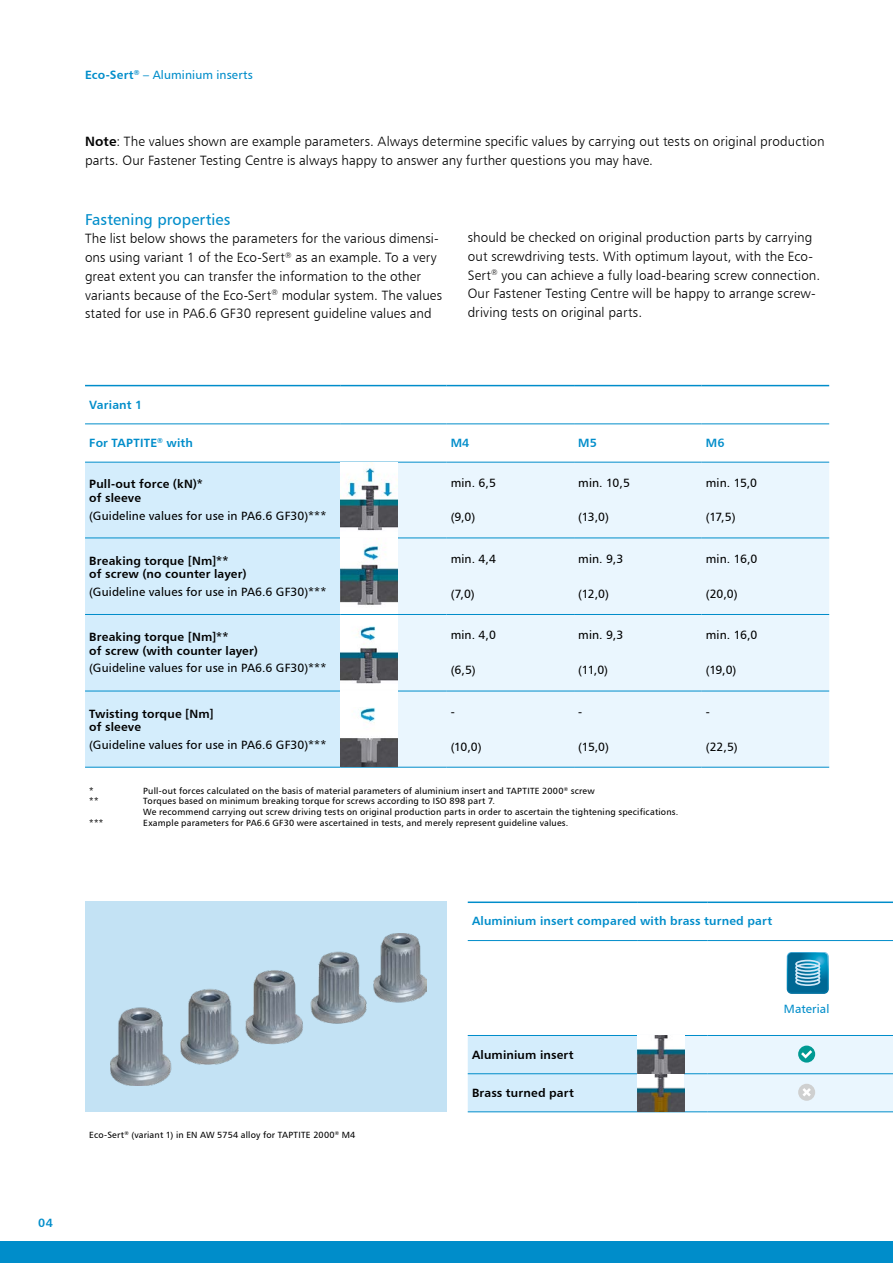
<style>
.page{position:relative;width:893px;height:1263px;background:#fff}
.page>*{position:absolute;margin:0;border:0;box-sizing:border-box;transform-origin:0 0}
.t1{font:15.75px "Humanist 777 BT Roman B";color:#008dca}
.t2{font:13.5px/18.8px "Humanist 777 BT Light B";letter-spacing:.005em;color:#000}
.t3{font:12px "Humanist 777 BT Roman B";letter-spacing:.01em;color:#000}
.t4{font:12px/13.5px "Humanist 777 BT Bold B";letter-spacing:.015em;color:#000}
.t5{font:12px "Humanist 777 BT Bold B";letter-spacing:.015em;color:#008dca}
.t6{font:12px "Humanist 777 BT Roman B";letter-spacing:.01em;color:#008dca}
.t7{font:9px/10.8px "Humanist 777 BT Roman B";letter-spacing:.02em;color:#000}
.s1{font-family:"Humanist 777 BT Bold B"}
</style>
<div class="page">
<div style="left:0;top:1242px;width:893px;height:21px;background:#008dca"></div>
<div style="left:85px;top:901px;width:361px;height:211px;background:#c3e2f4"></div>
<img style="left:111px;top:933px;width:315px;height:152px">
<div style="left:85px;top:463px;width:255px;height:304px;background:#d4edfc"></div>
<div style="left:397px;top:463px;width:432px;height:304px;background:#eaf6fe"></div>
<hr style="left:85px;top:423px;width:255px;height:1px;background:#008dca">
<hr style="left:340px;top:423px;width:106px;height:1px;background:#008dca">
<hr style="left:446px;top:423px;width:128px;height:1px;background:#008dca">
<hr style="left:574px;top:423px;width:128px;height:1px;background:#008dca">
<hr style="left:702px;top:423px;width:127px;height:1px;background:#008dca">
<hr style="left:85px;top:385px;width:255px;height:1px;background:#008dca">
<hr style="left:340px;top:385px;width:106px;height:1px;background:#008dca">
<hr style="left:446px;top:385px;width:128px;height:1px;background:#008dca">
<hr style="left:574px;top:385px;width:128px;height:1px;background:#008dca">
<hr style="left:702px;top:385px;width:127px;height:1px;background:#008dca">
<hr style="left:85px;top:462px;width:255px;height:1px;background:#008dca">
<hr style="left:340px;top:462px;width:106px;height:1px;background:#008dca">
<hr style="left:446px;top:462px;width:128px;height:1px;background:#008dca">
<hr style="left:574px;top:462px;width:128px;height:1px;background:#008dca">
<hr style="left:702px;top:462px;width:127px;height:1px;background:#008dca">
<hr style="left:85px;top:538px;width:255px;height:1px;background:#008dca">
<hr style="left:340px;top:538px;width:106px;height:1px;background:#008dca">
<hr style="left:446px;top:538px;width:128px;height:1px;background:#008dca">
<hr style="left:574px;top:538px;width:128px;height:1px;background:#008dca">
<hr style="left:702px;top:538px;width:127px;height:1px;background:#008dca">
<hr style="left:85px;top:614px;width:255px;height:1px;background:#008dca">
<hr style="left:340px;top:614px;width:106px;height:1px;background:#008dca">
<hr style="left:446px;top:614px;width:128px;height:1px;background:#008dca">
<hr style="left:574px;top:614px;width:128px;height:1px;background:#008dca">
<hr style="left:702px;top:614px;width:127px;height:1px;background:#008dca">
<hr style="left:85px;top:691px;width:255px;height:1px;background:#008dca">
<hr style="left:340px;top:691px;width:106px;height:1px;background:#008dca">
<hr style="left:446px;top:691px;width:128px;height:1px;background:#008dca">
<hr style="left:574px;top:691px;width:128px;height:1px;background:#008dca">
<hr style="left:702px;top:691px;width:127px;height:1px;background:#008dca">
<hr style="left:85px;top:767px;width:255px;height:1px;background:#008dca">
<hr style="left:340px;top:767px;width:106px;height:1px;background:#008dca">
<hr style="left:446px;top:767px;width:128px;height:1px;background:#008dca">
<hr style="left:574px;top:767px;width:128px;height:1px;background:#008dca">
<hr style="left:702px;top:767px;width:127px;height:1px;background:#008dca">
<hr style="left:468px;top:940px;width:170px;height:1px;background:#008dca">
<hr style="left:638px;top:940px;width:69px;height:1px;background:#008dca">
<hr style="left:707px;top:940px;width:186px;height:1px;background:#008dca">
<hr style="left:468px;top:901px;width:170px;height:2px;background:#008dca">
<hr style="left:638px;top:901px;width:69px;height:2px;background:#008dca">
<hr style="left:707px;top:901px;width:186px;height:2px;background:#008dca">
<svg style="left:468px;top:1035px;width:425px;height:77px;background:#d6edf9"></svg>
<img style="left:340px;top:462px;width:57px;height:69px">
<svg style="left:340px;top:538px;width:57px;height:67px"></svg>
<img style="left:340px;top:626px;width:57px;height:58px">
<div style="left:340px;top:691px;width:57px;height:76px;background:#fff"></div>
<img style="left:340px;top:707px;width:57px;height:60px">
<img style="left:638px;top:1036px;width:46px;height:38px">
<svg style="left:638px;top:1074px;width:46px;height:38px"></svg>
<svg style="left:787px;top:952px;width:42px;height:42px;background:#3492b7"></svg>
<p class="t6" style="left:85px;top:67px;width:169px"><span class="s1">Eco-Sert</span><sup>®</sup> – Aluminium inserts</p>
<p class="t2" style="left:85px;top:132px;width:741px"><span class="s1">Note</span>: The values shown are example parameters. Always determine specific values by carrying out tests on original production parts. Our Fastener Testing Centre is always happy to answer any further questions you may have.</p>
<p class="t1" style="left:85px;top:209px;width:147px">Fastening properties</p>
<p class="t2" style="left:85px;top:229px;width:358px">The list below shows the parameters for the various dimensi&shy;ons using variant 1 of the Eco-Sert<sup>®</sup> as an example. To a very great extent you can transfer the information to the other variants because of the Eco-Sert<sup>®</sup> modular system. The values stated for use in PA6.6 GF30 represent guideline values and</p>
<p class="t2" style="left:468px;top:228px;width:354px">should be checked on original production parts by carrying out screwdriving tests. With optimum layout, with the Eco-Sert<sup>®</sup> you can achieve a fully load-bearing screw connection.<br>Our Fastener Testing Centre will be happy to arrange screw&shy;driving tests on original parts.</p>
<p class="t5" style="left:89px;top:397px;width:55px">Variant 1</p>
<p class="t5" style="left:89px;top:435px;width:105px">For TAPTITE<sup>®</sup> with</p>
<p class="t5" style="left:451px;top:435px;width:20px">M4</p>
<p class="t5" style="left:578px;top:435px;width:20px">M5</p>
<p class="t5" style="left:706px;top:435px;width:20px">M6</p>
<p class="t4" style="left:89px;top:477px;width:115px">Pull-out force (kN)* of sleeve</p>
<p class="t3" style="left:89px;top:508px;width:239px">(Guideline values for use in PA6.6 GF30)***</p>
<p class="t3" style="left:451px;top:475px;width:47px">min. 6,5</p>
<p class="t3" style="left:451px;top:510px;width:26px">(9,0)</p>
<p class="t3" style="left:578px;top:475px;width:53px">min. 10,5</p>
<p class="t3" style="left:578px;top:510px;width:32px">(13,0)</p>
<p class="t3" style="left:706px;top:475px;width:53px">min. 15,0</p>
<p class="t3" style="left:706px;top:510px;width:31px">(17,5)</p>
<p class="t4" style="left:89px;top:553px;width:159px">Breaking torque [Nm]**<br>of screw (no counter layer)</p>
<p class="t3" style="left:89px;top:584px;width:239px">(Guideline values for use in PA6.6 GF30)***</p>
<p class="t4" style="left:89px;top:630px;width:170px">Breaking torque [Nm]**<br>of screw (with counter layer)</p>
<p class="t3" style="left:89px;top:661px;width:239px">(Guideline values for use in PA6.6 GF30)***</p>
<p class="t4" style="left:89px;top:706px;width:126px">Twisting torque [Nm] of sleeve</p>
<p class="t3" style="left:89px;top:737px;width:239px">(Guideline values for use in PA6.6 GF30)***</p>
<p class="t3" style="left:451px;top:551px;width:47px">min. 4,4</p>
<p class="t3" style="left:451px;top:586px;width:25px">(7,0)</p>
<p class="t3" style="left:451px;top:628px;width:47px">min. 4,0</p>
<p class="t3" style="left:451px;top:662px;width:27px">(6,5)</p>
<p class="t3" style="left:451px;top:704px;width:6px">-</p>
<p class="t3" style="left:451px;top:739px;width:32px">(10,0)</p>
<p class="t3" style="left:578px;top:551px;width:47px">min. 9,3</p>
<p class="t3" style="left:578px;top:586px;width:32px">(12,0)</p>
<p class="t3" style="left:578px;top:628px;width:47px">min. 9,3</p>
<p class="t3" style="left:578px;top:662px;width:31px">(11,0)</p>
<p class="t3" style="left:578px;top:704px;width:6px">-</p>
<p class="t3" style="left:578px;top:739px;width:32px">(15,0)</p>
<p class="t7" style="left:89px;top:785px;width:6px">*</p>
<p class="t7" style="left:143px;top:785px;width:453px">Pull-out forces calculated on the basis of material parameters of aluminium insert and TAPTITE 2000<sup>®</sup> screw</p>
<p class="t7" style="left:89px;top:796px;width:11px">**</p>
<p class="t7" style="left:143px;top:796px;width:537px">Torques based on minimum breaking torque for screws according to ISO 898 part 7.<br>We recommend carrying out screw driving tests on original production parts in order to ascertain the tightening specifications.</p>
<p class="t7" style="left:89px;top:817px;width:15px">***</p>
<p class="t7" style="left:143px;top:817px;width:427px">Example parameters for PA6.6 GF30 were ascertained in tests, and merely represent guideline values.</p>
<p class="t3" style="left:706px;top:551px;width:53px">min. 16,0</p>
<p class="t3" style="left:706px;top:586px;width:33px">(20,0)</p>
<p class="t3" style="left:706px;top:628px;width:53px">min. 16,0</p>
<p class="t3" style="left:706px;top:662px;width:32px">(19,0)</p>
<p class="t3" style="left:706px;top:704px;width:6px">-</p>
<p class="t3" style="left:706px;top:739px;width:33px">(22,5)</p>
<p class="t5" style="left:38px;top:1215px;width:16px">04</p>
<p class="t7" style="left:89px;top:1129px;width:268px">Eco-Sert<sup>®</sup> (variant 1) in EN AW 5754 alloy for TAPTITE 2000<sup>®</sup> M4</p>
<p class="t5" style="left:472px;top:914px;width:302px">Aluminium insert compared with brass turned part</p>
<p class="t4" style="left:472px;top:1047px;width:103px">Aluminium insert</p>
<p class="t4" style="left:472px;top:1085px;width:103px">Brass turned part</p>
<p class="t6" style="left:784px;top:1001px;width:47px">Material</p>
</div>
